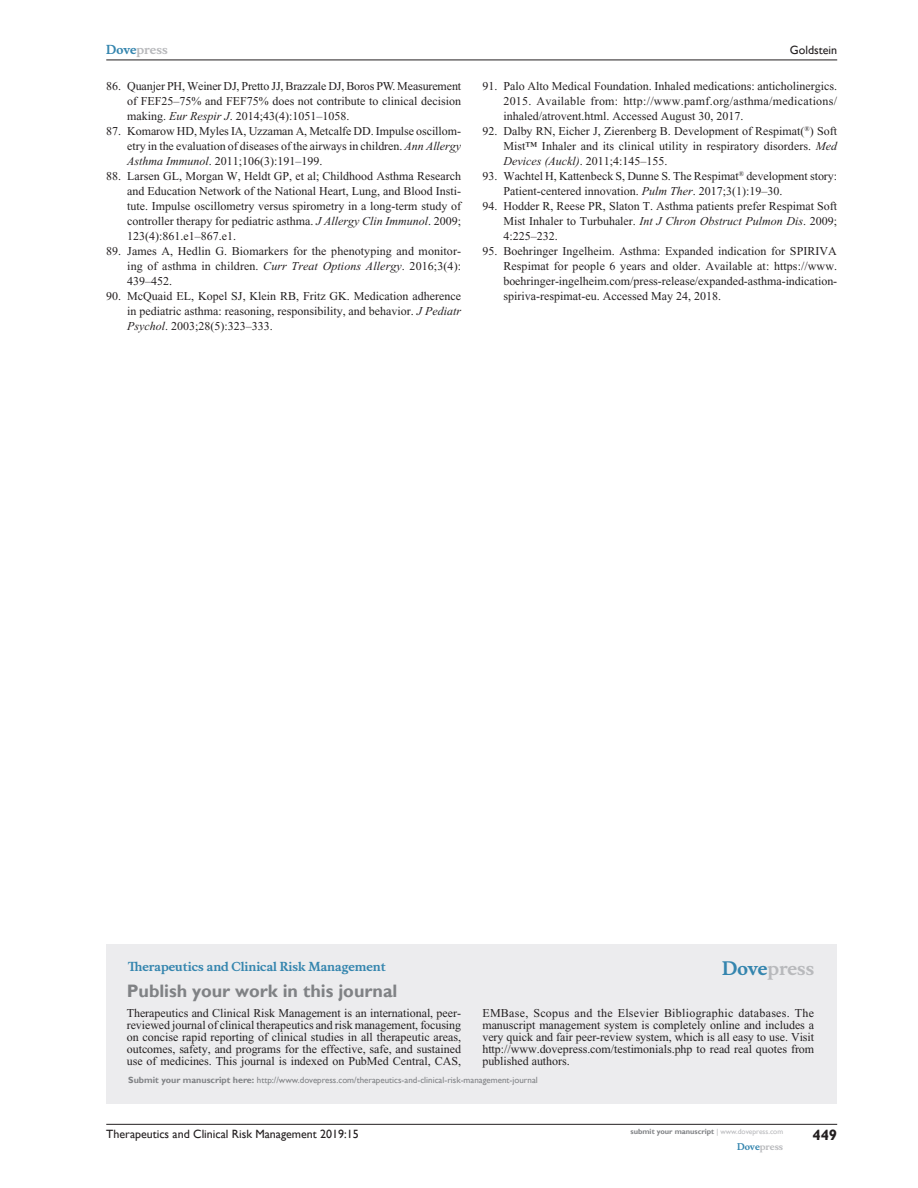
<style>
.page{position:relative;width:918px;height:1188px;background:#fff}
.page>*{position:absolute;margin:0;border:0;box-sizing:border-box;transform-origin:0 0}
.t1{font:700 18px "Gill Sans";color:#808285}
.t2{font:700 18px "Musee";color:#b8b9bc}
.t3{font:700 15px "Gill Sans";color:#231f20}
.RefNL2{font:12px/15px "Times New Roman";color:#231f20;text-align:justify}
.t4{font:12px "Gill Sans";color:#231f20}
.t5{font:700 12px "Musee";color:#3485ae}
.t6{font:700 12px "Musee";color:#b8b9bc}
.t7{font:9px "Gill Sans";color:#808285}
.t8{font:700 9px "Musee";color:#b8b9bc}
.t9{font:700 7.5px "Gill Sans";color:#808285}
.s1{color:#3485ae}
.s2{font-style:italic}
.s3{font-weight:700}
.s4{font-weight:400;color:#b8b9bc}
</style>
<div class="page">
<div style="left:106px;top:944px;width:731px;height:159px;background:#ececee"></div>
<hr style="left:106px;top:1124px;width:731px;height:1px;background:#231f20">
<hr style="left:106px;top:60px;width:731px;height:1px;background:#231f20">
<p class="t6" style="left:106px;top:43px;width:63px"><span class="s1">Dove</span>press</p>
<p class="RefNL2" style="left:127px;top:79px;width:335px;text-indent:-21px">86. Quanjer PH, Weiner DJ, Pretto JJ, Brazzale DJ, Boros PW. Measurement of FEF25–75% and FEF75% does not contribute to clinical decision making. <span class="s2">Eur Respir J</span>. 2014;43(4):1051–1058.</p>
<p class="RefNL2" style="left:127px;top:124px;width:335px;text-indent:-21px">87. Komarow HD, Myles IA, Uzzaman A, Metcalfe DD. Impulse oscillom&shy;etry in the evaluation of diseases of the airways in children. <span class="s2">Ann Allergy Asthma Immunol</span>. 2011;106(3):191–199.</p>
<p class="RefNL2" style="left:127px;top:169px;width:335px;text-indent:-21px">88. Larsen GL, Morgan W, Heldt GP, et al; Childhood Asthma Research and Education Network of the National Heart, Lung, and Blood Insti&shy;tute. Impulse oscillometry versus spirometry in a long-term study of controller therapy for pediatric asthma. <span class="s2">J Allergy Clin Immunol</span>. 2009; 123(4):861.e1–867.e1.</p>
<p class="RefNL2" style="left:127px;top:244px;width:335px;text-indent:-21px">89. James A, Hedlin G. Biomarkers for the phenotyping and monitor&shy;ing of asthma in children. <span class="s2">Curr Treat Options Allergy</span>. 2016;3(4):<br>439–452.</p>
<p class="RefNL2" style="left:127px;top:289px;width:335px;text-indent:-21px">90. McQuaid EL, Kopel SJ, Klein RB, Fritz GK. Medication adherence in pediatric asthma: reasoning, responsibility, and behavior. <span class="s2">J Pediatr Psychol</span>. 2003;28(5):323–333.</p>
<p class="t4" style="left:790px;top:43px;width:49px">Goldstein</p>
<p class="RefNL2" style="left:503px;top:79px;width:335px;text-indent:-21px">91. Palo Alto Medical Foundation. Inhaled medications: anticholinergics.<br>2015. Available from: http://www.pamf.org/asthma/medications/ inhaled/atrovent.html. Accessed August 30, 2017.</p>
<p class="RefNL2" style="left:503px;top:124px;width:335px;text-indent:-21px">92. Dalby RN, Eicher J, Zierenberg B. Development of Respimat(<sup>®</sup>) Soft Mist™ Inhaler and its clinical utility in respiratory disorders. <span class="s2">Med Devices (Auckl)</span>. 2011;4:145–155.</p>
<p class="RefNL2" style="left:503px;top:169px;width:335px;text-indent:-21px">93. Wachtel H, Kattenbeck S, Dunne S. The Respimat<sup>®</sup> development story:<br>Patient-centered innovation. <span class="s2">Pulm Ther</span>. 2017;3(1):19–30.</p>
<p class="RefNL2" style="left:503px;top:199px;width:335px;text-indent:-21px">94. Hodder R, Reese PR, Slaton T. Asthma patients prefer Respimat Soft Mist Inhaler to Turbuhaler. <span class="s2">Int J Chron Obstruct Pulmon Dis</span>. 2009; 4:225–232.</p>
<p class="RefNL2" style="left:503px;top:244px;width:335px;text-indent:-21px">95. Boehringer Ingelheim. Asthma: Expanded indication for SPIRIVA Respimat for people 6 years and older. Available at: https://www. boehringer-ingelheim.com/press-release/expanded-asthma-indication&shy;spiriva-respimat-eu. Accessed May 24, 2018.</p>
<p class="t5" style="left:128px;top:959px;width:259px">Therapeutics and Clinical Risk Management</p>
<h1 class="t1" style="left:127px;top:980px;width:272px">Publish your work in this journal</h1>
<h1 class="t2" style="left:722px;top:958px;width:94px"><span class="s1">Dove</span>press</h1>
<p class="RefNL2" style="left:127px;top:1007px;width:336px;line-height:12px">Therapeutics and Clinical Risk Management is an international, peer&shy;reviewed journal of clinical therapeutics and risk management, focusing on concise rapid reporting of clinical studies in all therapeutic areas, outcomes, safety, and programs for the effective, safe, and sustained use of medicines. This journal is indexed on PubMed Central, CAS,</p>
<p class="RefNL2" style="left:482px;top:1007px;width:333px;line-height:12px">EMBase, Scopus and the Elsevier Bibliographic databases. The manuscript management system is completely online and includes a very quick and fair peer-review system, which is all easy to use. Visit http://www.dovepress.com/testimonials.php to read real quotes from published authors.</p>
<p class="t7" style="left:128px;top:1075px;width:411px"><span class="s3">Submit your manuscript here:</span> http://www.dovepress.com/therapeutics-and-clinical-risk-management-journal</p>
<p class="t4" style="left:106px;top:1127px;width:254px">Therapeutics and Clinical Risk Management 2019:15</p>
<p class="t9" style="left:631px;top:1127px;width:154px">submit your manuscript <span class="s4">| www.dovepress.com</span></p>
<p class="t8" style="left:737px;top:1141px;width:48px"><span class="s1">Dove</span>press</p>
<p class="t3" style="left:812px;top:1126px;width:26px">449</p>
</div>
